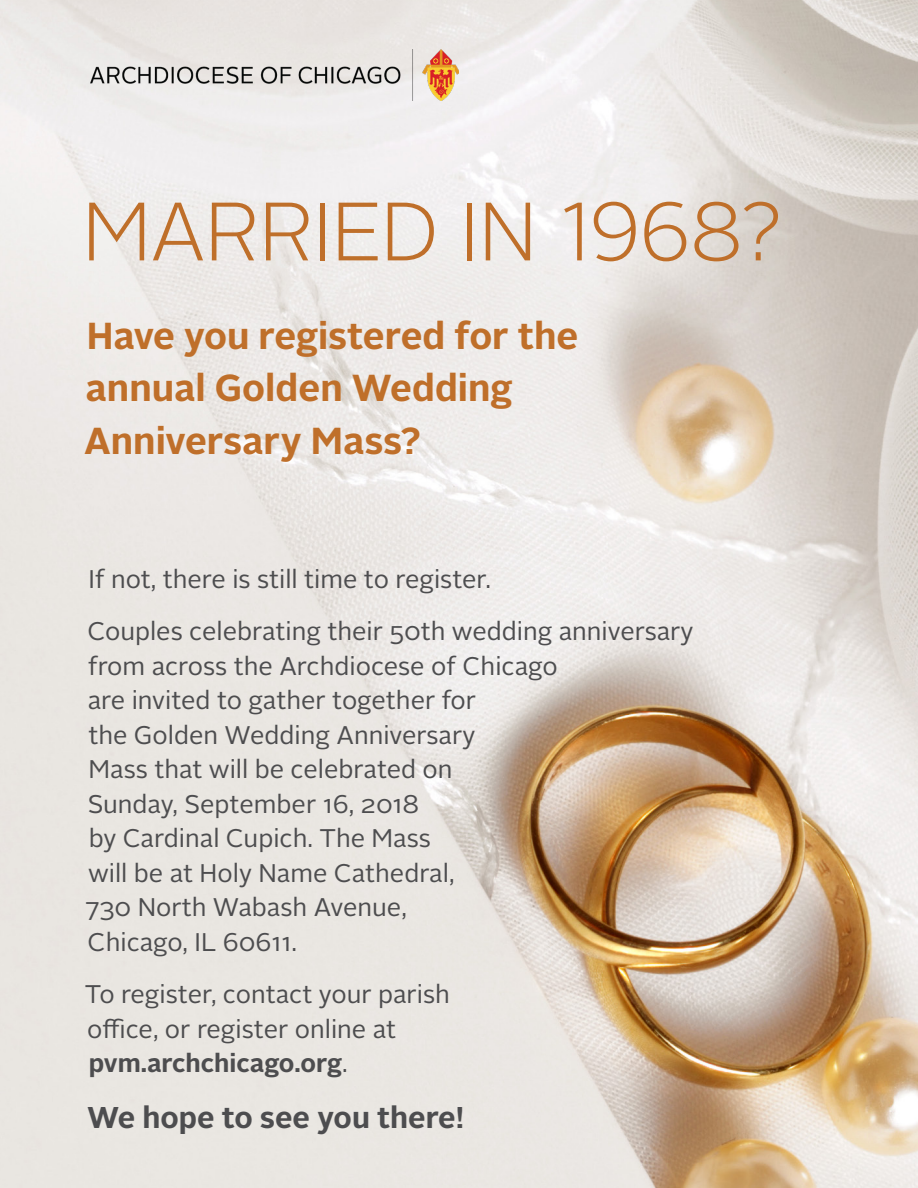
<style>
.page{position:relative;width:918px;height:1188px;background:#fff}
.page>*{position:absolute;margin:0;border:0;box-sizing:border-box;transform-origin:0 0}
.t1{font:300 82.5px "Alright Sans";letter-spacing:-.02em;color:#bf6f2a}
.t2{font:700 37.5px/52.5px "Alright Sans";color:#bf6f2a}
.t3{font:700 30px "Alright Sans";color:#4d4d4f}
.t4{font:25.5px/34.5px "Alright Sans";color:#4d4d4f}
.s1{font-weight:700}
</style>
<div class="page">
<img style="left:0;top:0;width:918px;height:1188px">
<img style="left:90px;top:50px;width:369px;height:50px">
<h1 class="t1" style="left:82px;top:176px;width:702px">MARRIED IN 1968?</h1>
<h2 class="t2" style="left:84px;top:310px;width:496px">Have you registered for the annual Golden Wedding<br>Anniversary Mass?</h2>
<p class="t4" style="left:88px;top:553px;width:607px;line-height:52.5px">If not, there is still time to register.<br>Couples celebrating their 50th wedding anniversary</p>
<p class="t4" style="left:85px;top:649px;width:474px">from across the Archdiocese of Chicago are invited to gather together for<br>the Golden Wedding Anniversary<br>Mass that will be celebrated on<br>Sunday, September 16, 2018<br>by Cardinal Cupich. The Mass<br>will be at Holy Name Cathedral,<br>730 North Wabash Avenue,<br>Chicago, IL 60611.</p>
<p class="t4" style="left:85px;top:977px;width:367px">To register, contact your parish office, or register online at <span class="s1">pvm.archchicago.org</span>.</p>
<p class="t3" style="left:87px;top:1096px;width:379px">We hope to see you there!</p>
</div>
